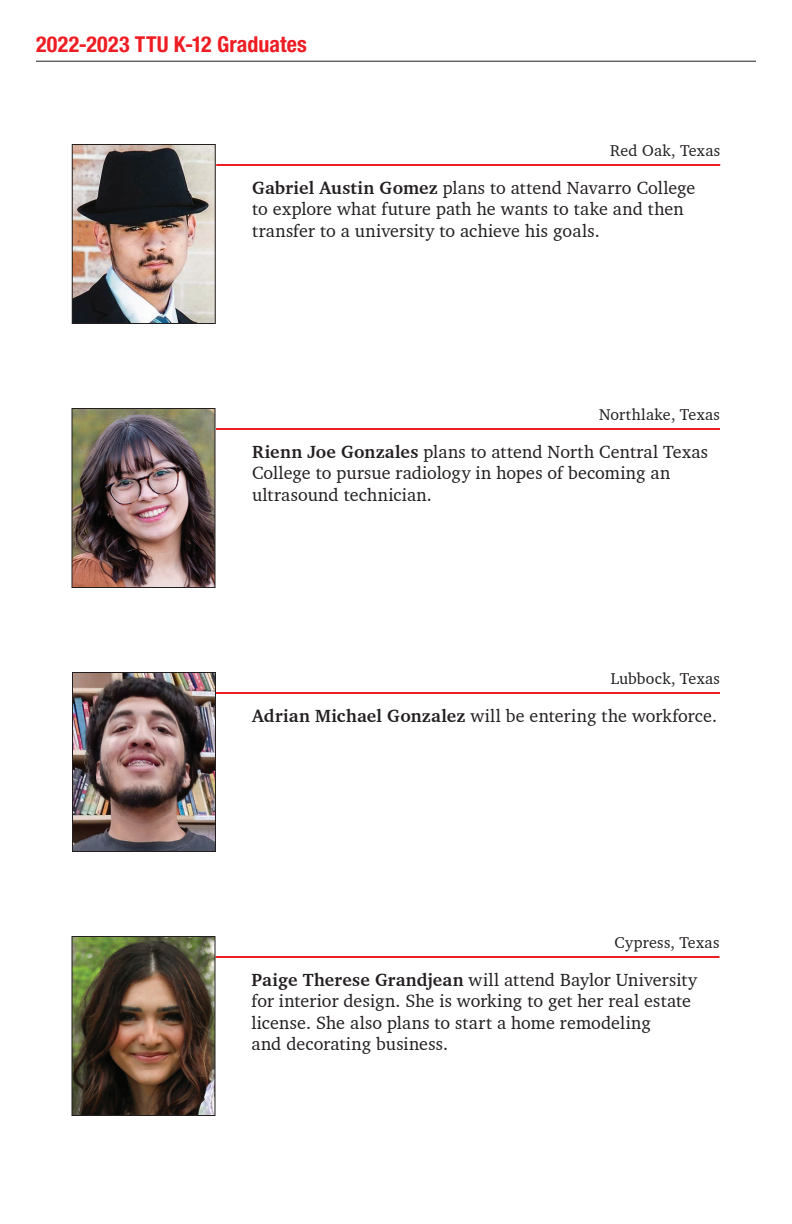
<style>
.page{position:relative;width:792px;height:1224px;background:#fff}
.page>*{position:absolute;margin:0;border:0;box-sizing:border-box;transform-origin:0 0}
.title-left{font:700 condensed 22px "Helvetica Neue LT Pro";letter-spacing:.01em;color:#ee1d23}
.Bio{font:18px/21.6px "Charter BT Pro";letter-spacing:.01em;color:#231f20}
.bio-city{font:16px "Charter BT Pro";letter-spacing:.02em;color:#231f20}
.s1{font-weight:700}
</style>
<div class="page">
<hr style="left:36px;top:61px;width:720px;height:1px;background:#231f20">
<hr style="left:216px;top:428px;width:504px;height:2px;background:#ee1d23">
<img style="left:74px;top:410px;width:140px;height:176px">
<div style="left:72px;top:408px;width:144px;height:180px;border:1px solid #231f20"></div>
<hr style="left:216px;top:692px;width:504px;height:2px;background:#ee1d23">
<img style="left:74px;top:674px;width:140px;height:176px">
<div style="left:72px;top:672px;width:144px;height:180px;border:1px solid #231f20"></div>
<hr style="left:216px;top:164px;width:504px;height:2px;background:#ee1d23">
<img style="left:74px;top:146px;width:140px;height:176px">
<div style="left:72px;top:144px;width:144px;height:180px;border:1px solid #231f20"></div>
<hr style="left:216px;top:956px;width:504px;height:2px;background:#ee1d23">
<img style="left:74px;top:938px;width:140px;height:176px">
<div style="left:72px;top:936px;width:144px;height:180px;border:1px solid #231f20"></div>
<p class="title-left" style="left:36px;top:31px;width:272px">2022-2023 TTU K-12 Graduates</p>
<p class="bio-city" style="left:610px;top:140px;width:112px">Red Oak, Texas</p>
<p class="Bio" style="left:252px;top:177px;width:445px"><span class="s1">Gabriel Austin Gomez</span> plans to attend Navarro College to explore what future path he wants to take and then transfer to a university to achieve his goals.</p>
<p class="bio-city" style="left:599px;top:404px;width:122px">Northlake, Texas</p>
<p class="Bio" style="left:252px;top:441px;width:458px"><span class="s1">Rienn Joe Gonzales</span> plans to attend North Central Texas<br>College to pursue radiology in hopes of becoming an ultrasound technician.</p>
<p class="bio-city" style="left:611px;top:668px;width:111px">Lubbock, Texas</p>
<p class="Bio" style="left:252px;top:705px;width:467px"><span class="s1">Adrian Michael Gonzalez</span> will be entering the workforce.</p>
<p class="bio-city" style="left:615px;top:932px;width:106px">Cypress, Texas</p>
<p class="Bio" style="left:252px;top:969px;width:447px"><span class="s1">Paige Therese Grandjean</span> will attend Baylor University for interior design. She is working to get her real estate license. She also plans to start a home remodeling<br>and decorating business.</p>
</div>
